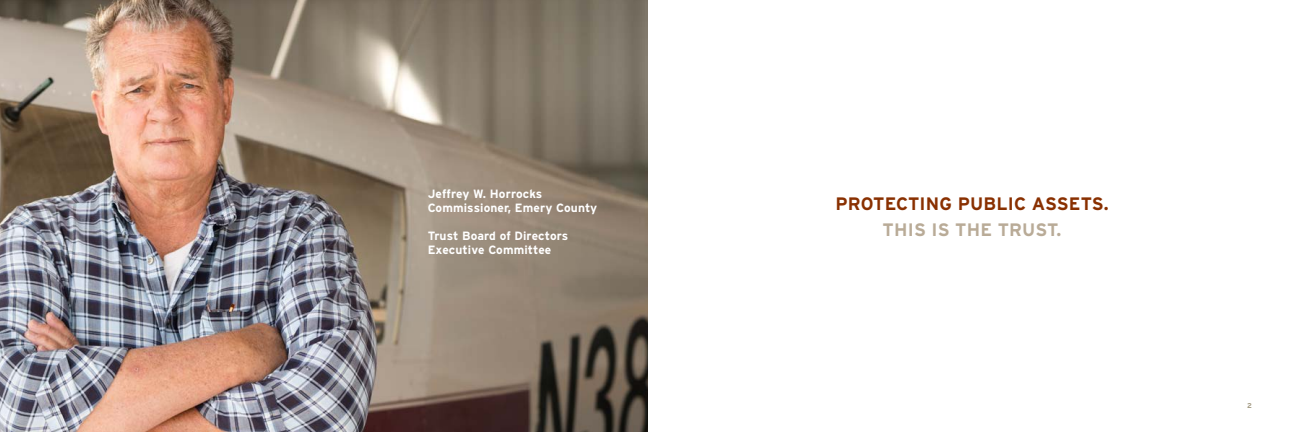
<style>
.page{position:relative;width:1296px;height:432px;background:#fff}
.page>*{position:absolute;margin:0;border:0;box-sizing:border-box;transform-origin:0 0}
.t1{font:700 18px "Interstate";letter-spacing:.01em;color:#893001}
.t2{font:700 18px "Interstate";letter-spacing:.01em;color:#b9ab97}
.t3{font:700 12px/14px "Interstate";letter-spacing:.01em;color:#fff}
.t4{font:700 7px "Interstate";color:#a39b83}
</style>
<div class="page">
<img style="left:0;top:0;width:648px;height:432px">
<p class="t3" style="left:428px;top:187px;width:171px">Jeffrey W. Horrocks<br>Commissioner, Emery County</p>
<p class="t3" style="left:428px;top:229px;width:142px">Trust Board of Directors<br>Executive Committee</p>
<h1 class="t1" style="left:835px;top:193px;width:25px">Prote</h1>
<h1 class="t1" style="left:896px;top:193px;width:87px">cting Publ</h1>
<h1 class="t1" style="left:1008px;top:193px;width:50px">ic Assets</h1>
<h1 class="t1" style="left:1104px;top:193px;width:6px">.</h1>
<h1 class="t2" style="left:883px;top:219px;width:86px">Th is is the</h1>
<h1 class="t2" style="left:998px;top:219px;width:25px">Trust</h1>
<h1 class="t2" style="left:1057px;top:219px;width:6px">.</h1>
<p class="t4" style="left:1247px;top:401px;width:6px">2</p>
</div>
